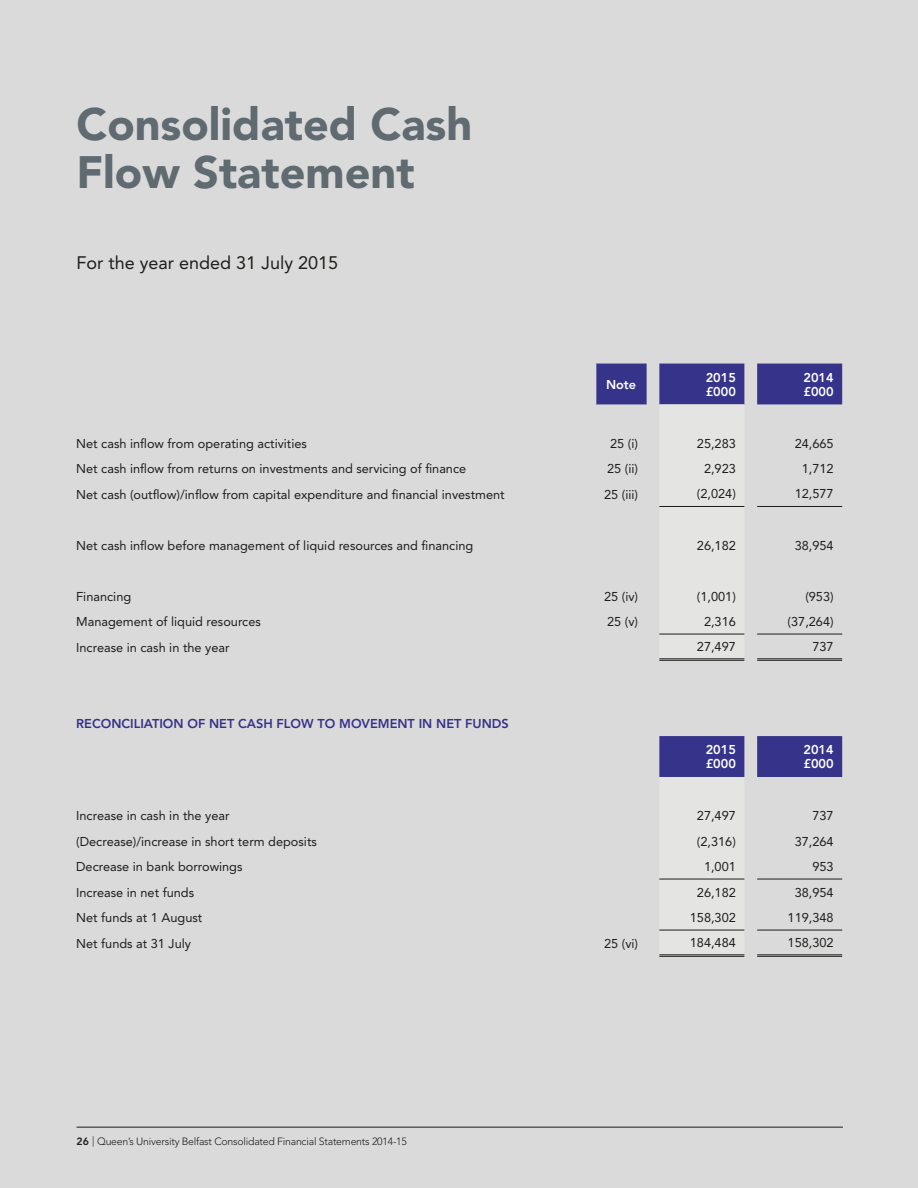
<style>
.page{position:relative;width:918px;height:1188px;background:#dadada}
.page>*{position:absolute;margin:0;border:0;box-sizing:border-box;transform-origin:0 0}
.t1{font:900 45px/48px "Avenir LT Std";color:#5f6b71}
.t2{font:18px "Avenir LT Std";color:#1d1d1b}
.t3{font:12.75px "Avenir LT Std";color:#1d1d1b}
.t4{font:800 12.75px "Avenir LT Std";color:#36338a}
.t5{font:800 12.75px/14.2px "Avenir LT Std";color:#fff}
.t6{font:300 10.5px "Avenir LT Std";letter-spacing:-.02em;color:#1d1d1b}
.s1{font-weight:800}
</style>
<div class="page">
<hr style="left:77px;top:1127px;width:766px;height:1px;background:#1d1d1b">
<svg style="left:596px;top:364px;width:246px;height:413px"></svg>
<svg style="left:659px;top:404px;width:85px;height:552px;fill:#e4e4e3"></svg>
<hr style="left:659px;top:634px;width:85px;height:1px;background:#1d1d1b">
<hr style="left:659px;top:658px;width:85px;height:1px;background:#1d1d1b">
<hr style="left:659px;top:660px;width:85px;height:1px;background:#1d1d1b">
<hr style="left:757px;top:634px;width:85px;height:1px;background:#1d1d1b">
<hr style="left:757px;top:658px;width:85px;height:1px;background:#1d1d1b">
<hr style="left:757px;top:660px;width:85px;height:1px;background:#1d1d1b">
<hr style="left:659px;top:879px;width:85px;height:1px;background:#1d1d1b">
<hr style="left:757px;top:879px;width:85px;height:1px;background:#1d1d1b">
<hr style="left:659px;top:930px;width:85px;height:1px;background:#1d1d1b">
<hr style="left:659px;top:954px;width:85px;height:1px;background:#1d1d1b">
<hr style="left:659px;top:956px;width:85px;height:1px;background:#1d1d1b">
<hr style="left:757px;top:930px;width:85px;height:1px;background:#1d1d1b">
<hr style="left:757px;top:954px;width:85px;height:1px;background:#1d1d1b">
<hr style="left:757px;top:956px;width:85px;height:1px;background:#1d1d1b">
<hr style="left:659px;top:506px;width:85px;height:1px;background:#1d1d1b">
<hr style="left:757px;top:506px;width:85px;height:1px;background:#1d1d1b">
<h1 class="t1" style="left:77px;top:101px;width:397px">Consolidated Cash<br>Flow Statement</h1>
<h2 class="t2" style="left:77px;top:252px;width:263px">For the year ended 31 July 2015</h2>
<p class="t5" style="left:606px;top:377px;width:32px">Note</p>
<p class="t5" style="left:706px;top:370px;width:32px">2015 £000</p>
<p class="t5" style="left:804px;top:370px;width:32px">2014 £000</p>
<p class="t3" style="left:76px;top:436px;width:232px">Net cash inflow from operating activities</p>
<p class="t3" style="left:610px;top:436px;width:29px">25 (i)</p>
<p class="t3" style="left:697px;top:436px;width:40px">25,283</p>
<p class="t3" style="left:795px;top:436px;width:40px">24,665</p>
<p class="t3" style="left:76px;top:461px;width:392px">Net cash inflow from returns on investments and servicing of finance</p>
<p class="t3" style="left:607px;top:461px;width:32px">25 (ii)</p>
<p class="t3" style="left:704px;top:461px;width:33px">2,923</p>
<p class="t3" style="left:802px;top:461px;width:33px">1,712</p>
<p class="t3" style="left:76px;top:487px;width:430px">Net cash (outflow)/inflow from capital expenditure and financial investment</p>
<p class="t3" style="left:604px;top:487px;width:35px">25 (iii)</p>
<p class="t3" style="left:697px;top:487px;width:40px">(2,024)</p>
<p class="t3" style="left:795px;top:487px;width:40px">12,577</p>
<p class="t3" style="left:76px;top:538px;width:399px">Net cash inflow before management of liquid resources and financing</p>
<p class="t3" style="left:697px;top:538px;width:40px">26,182</p>
<p class="t3" style="left:795px;top:538px;width:40px">38,954</p>
<p class="t3" style="left:76px;top:589px;width:57px">Financing</p>
<p class="t3" style="left:604px;top:589px;width:36px">25 (iv)</p>
<p class="t3" style="left:697px;top:589px;width:40px">(1,001)</p>
<p class="t3" style="left:805px;top:589px;width:30px">(953)</p>
<p class="t3" style="left:76px;top:614px;width:186px">Management of liquid resources</p>
<p class="t3" style="left:607px;top:614px;width:32px">25 (v)</p>
<p class="t3" style="left:704px;top:614px;width:33px">2,316</p>
<p class="t3" style="left:788px;top:614px;width:48px">(37,264)</p>
<p class="t3" style="left:76px;top:640px;width:155px">Increase in cash in the year</p>
<p class="t3" style="left:697px;top:639px;width:40px">27,497</p>
<p class="t3" style="left:812px;top:639px;width:23px">737</p>
<p class="t4" style="left:76px;top:716px;width:434px">RECONCILIATION OF NET CASH FLOW TO MOVEMENT IN NET FUNDS</p>
<p class="t5" style="left:706px;top:743px;width:32px">2015 £000</p>
<p class="t5" style="left:804px;top:743px;width:32px">2014 £000</p>
<p class="t3" style="left:76px;top:808px;width:155px">Increase in cash in the year</p>
<p class="t3" style="left:697px;top:808px;width:40px">27,497</p>
<p class="t3" style="left:812px;top:808px;width:23px">737</p>
<p class="t3" style="left:76px;top:834px;width:242px">(Decrease)/increase in short term deposits</p>
<p class="t3" style="left:697px;top:834px;width:40px">(2,316)</p>
<p class="t3" style="left:795px;top:834px;width:40px">37,264</p>
<p class="t3" style="left:76px;top:859px;width:168px">Decrease in bank borrowings</p>
<p class="t3" style="left:704px;top:859px;width:33px">1,001</p>
<p class="t3" style="left:812px;top:859px;width:23px">953</p>
<p class="t3" style="left:76px;top:885px;width:119px">Increase in net funds</p>
<p class="t3" style="left:697px;top:885px;width:40px">26,182</p>
<p class="t3" style="left:795px;top:885px;width:40px">38,954</p>
<p class="t3" style="left:76px;top:910px;width:128px">Net funds at 1 August</p>
<p class="t3" style="left:690px;top:910px;width:48px">158,302</p>
<p class="t3" style="left:788px;top:910px;width:48px">119,348</p>
<p class="t3" style="left:76px;top:936px;width:116px">Net funds at 31 July</p>
<p class="t3" style="left:604px;top:936px;width:36px">25 (vi)</p>
<p class="t3" style="left:690px;top:935px;width:48px">184,484</p>
<p class="t3" style="left:788px;top:935px;width:48px">158,302</p>
<p class="t6" style="left:77px;top:1135px;width:332px"><span class="s1">26</span> | Queen’s University Belfast Consolidated Financial Statements 2014-15</p>
</div>
